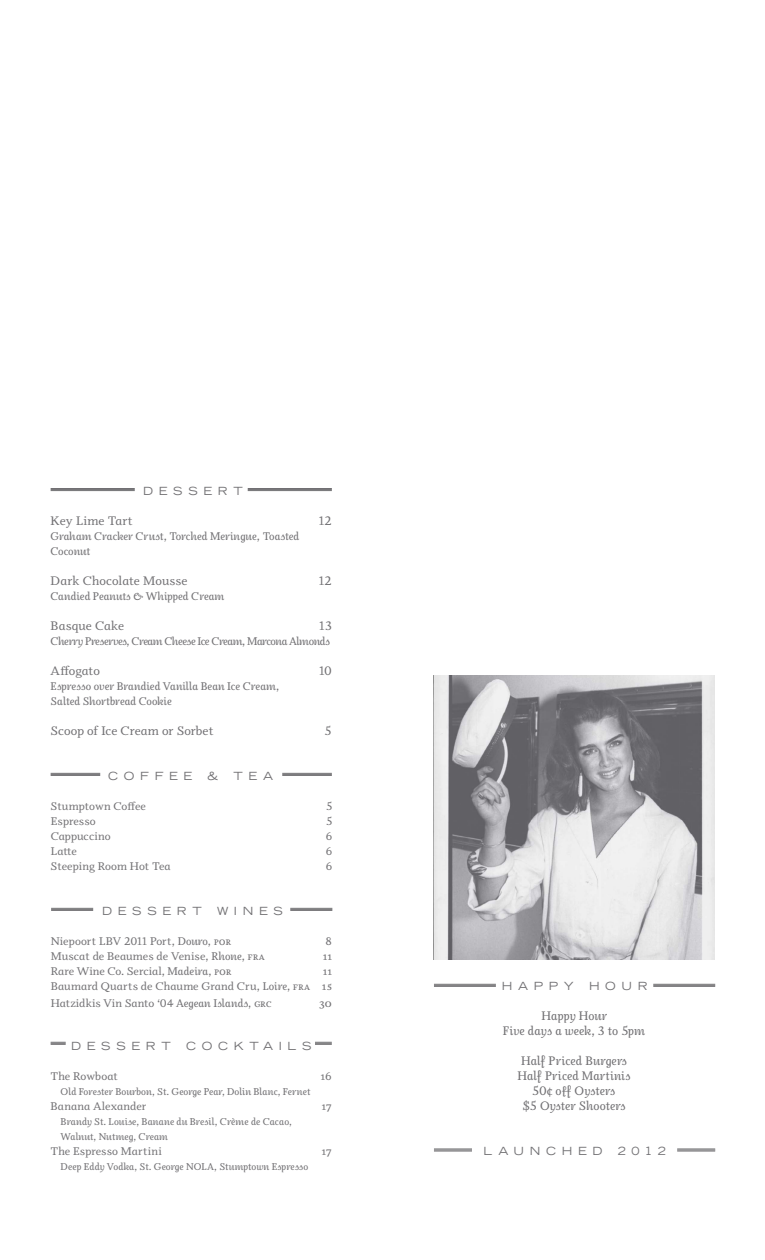
<style>
.page{position:relative;width:765px;height:1260px;background:#fff}
.page>*{position:absolute;margin:0;border:0;box-sizing:border-box;transform-origin:0 0}
.t1{font:italic 12.5px/15px "Odile Upright";letter-spacing:.005em;color:#717073;text-align:center}
.t2{font:12.5px "Odile";color:#717073}
.t3{font:12.38px "Odile";color:#717073}
.t4{font:11.25px/17.5px "Odile";color:#717073}
.t5{font:italic 11.25px/15px "Odile Upright";letter-spacing:-.005em;color:#717073}
.t6{font:expanded 11.25px "Trade Gothic LT Std";letter-spacing:.505em;color:#717073}
.t7{font:italic 11.25px "Odile Upright";letter-spacing:-.035em;color:#717073}
.t8{font:italic 10px/15px "Odile Upright";letter-spacing:.005em;color:#717073}
.s1{font-family:"Odile Upright";font-style:italic}
</style>
<div class="page">
<hr style="left:248px;top:488px;width:84px;height:1px;background:#717073">
<hr style="left:248px;top:489px;width:84px;height:1px;background:#717073">
<hr style="left:248px;top:490px;width:84px;height:1px;background:#717073">
<hr style="left:51px;top:488px;width:84px;height:1px;background:#717073">
<hr style="left:51px;top:489px;width:84px;height:1px;background:#717073">
<hr style="left:51px;top:490px;width:84px;height:1px;background:#717073">
<hr style="left:282px;top:773px;width:50px;height:1px;background:#717073">
<hr style="left:282px;top:774px;width:50px;height:1px;background:#717073">
<hr style="left:282px;top:775px;width:50px;height:1px;background:#717073">
<hr style="left:51px;top:773px;width:49px;height:1px;background:#717073">
<hr style="left:51px;top:774px;width:49px;height:1px;background:#717073">
<hr style="left:51px;top:775px;width:49px;height:1px;background:#717073">
<hr style="left:290px;top:908px;width:42px;height:1px;background:#717073">
<hr style="left:290px;top:909px;width:42px;height:1px;background:#717073">
<hr style="left:290px;top:910px;width:42px;height:1px;background:#717073">
<hr style="left:51px;top:908px;width:42px;height:1px;background:#717073">
<hr style="left:51px;top:909px;width:42px;height:1px;background:#717073">
<hr style="left:51px;top:910px;width:42px;height:1px;background:#717073">
<svg style="left:51px;top:1042px;width:15px;height:3px"></svg>
<svg style="left:315px;top:1042px;width:17px;height:3px"></svg>
<hr style="left:653px;top:984px;width:62px;height:1px;background:#717073">
<hr style="left:653px;top:985px;width:62px;height:1px;background:#717073">
<hr style="left:653px;top:986px;width:62px;height:1px;background:#717073">
<hr style="left:434px;top:984px;width:62px;height:1px;background:#717073">
<hr style="left:434px;top:985px;width:62px;height:1px;background:#717073">
<hr style="left:434px;top:986px;width:62px;height:1px;background:#717073">
<hr style="left:677px;top:1149px;width:38px;height:1px;background:#717073">
<hr style="left:677px;top:1150px;width:38px;height:1px;background:#717073">
<hr style="left:677px;top:1151px;width:38px;height:1px;background:#717073">
<hr style="left:434px;top:1149px;width:38px;height:1px;background:#717073">
<hr style="left:434px;top:1150px;width:38px;height:1px;background:#717073">
<hr style="left:434px;top:1151px;width:38px;height:1px;background:#717073">
<img style="left:433px;top:675px;width:281px;height:285px">
<p class="t6" style="left:143px;top:484px;width:101px">DESSERT</p>
<p class="t2" style="left:51px;top:512px;width:84px">Key Lime Tart</p>
<p class="t2" style="left:319px;top:512px;width:14px">12</p>
<p class="t5" style="left:51px;top:528px;width:250px">Graham Cracker Crust, Torched Meringue, Toasted<br>Coconut</p>
<p class="t2" style="left:51px;top:572px;width:138px">Dark Chocolate Mousse</p>
<p class="t2" style="left:319px;top:572px;width:14px">12</p>
<p class="t5" style="left:51px;top:588px;width:175px">Candied Peanuts &amp; Whipped Cream</p>
<p class="t2" style="left:51px;top:617px;width:75px">Basque Cake</p>
<p class="t2" style="left:319px;top:617px;width:14px">13</p>
<p class="t7" style="left:51px;top:634px;width:281px">Cherry Preserves, Cream Cheese Ice Cream, Marcona Almonds</p>
<p class="t2" style="left:51px;top:662px;width:51px">Affogato</p>
<p class="t2" style="left:319px;top:662px;width:14px">10</p>
<p class="t5" style="left:51px;top:678px;width:230px">Espresso over Brandied Vanilla Bean Ice Cream,<br>Salted Shortbread Cookie</p>
<p class="t2" style="left:51px;top:722px;width:165px">Scoop of Ice Cream or Sorbet</p>
<p class="t3" style="left:324px;top:723px;width:9px">5</p>
<p class="t6" style="left:108px;top:769px;width:85px">COFFEE</p>
<p class="t6" style="left:208px;top:769px;width:12px">&amp;</p>
<p class="t6" style="left:233px;top:769px;width:41px">TEA</p>
<p class="t4" style="left:51px;top:797px;width:97px">Stumptown Coffee</p>
<p class="t4" style="left:326px;top:797px;width:8px">5</p>
<p class="t4" style="left:51px;top:812px;width:46px">Espresso</p>
<p class="t4" style="left:326px;top:812px;width:8px">5</p>
<p class="t4" style="left:51px;top:827px;width:62px">Cappuccino</p>
<p class="t4" style="left:326px;top:827px;width:8px">6</p>
<p class="t4" style="left:51px;top:842px;width:28px">Latte</p>
<p class="t4" style="left:326px;top:842px;width:8px">6</p>
<p class="t4" style="left:51px;top:857px;width:122px">Steeping Room Hot Tea</p>
<p class="t4" style="left:326px;top:857px;width:8px">6</p>
<p class="t6" style="left:102px;top:904px;width:101px">DESSERT</p>
<p class="t6" style="left:217px;top:904px;width:67px">WINES</p>
<p class="t4" style="left:51px;top:932px;width:182px">Niepoort LBV 2011 Port, <span class="s1">Douro</span>, <span class="s1">por</span></p>
<p class="t4" style="left:326px;top:932px;width:8px">8</p>
<p class="t4" style="left:51px;top:947px;width:216px">Muscat de Beaumes de Venise, <span class="s1">Rhone, fra</span></p>
<p class="t5" style="left:323px;top:948px;width:11px">11</p>
<p class="t4" style="left:51px;top:962px;width:182px">Rare Wine Co. Sercial<span class="s1">, Madeira, por</span></p>
<p class="t5" style="left:323px;top:963px;width:11px">11</p>
<p class="t4" style="left:51px;top:977px;width:283px">Baumard Quarts de Chaume Grand Cru, <span class="s1">Loire, fra 15<br></span>Hatzidkis Vin Santo ‘04 <span class="s1">Aegean Islands, grc</span></p>
<p class="t5" style="left:319px;top:996px;width:14px">30</p>
<p class="t6" style="left:71px;top:1039px;width:101px">DESSERT</p>
<p class="t6" style="left:186px;top:1039px;width:127px">COCKTAILS</p>
<p class="t4" style="left:51px;top:1067px;width:69px">The Rowboat</p>
<p class="t4" style="left:321px;top:1067px;width:13px">16</p>
<p class="t8" style="left:61px;top:1084px;width:251px">Old Forester Bourbon, St. George Pear, Dolin Blanc, Fernet</p>
<p class="t4" style="left:51px;top:1097px;width:97px">Banana Alexander</p>
<p class="t4" style="left:321px;top:1097px;width:12px">17</p>
<p class="t8" style="left:61px;top:1114px;width:233px">Brandy St. Louise, Banane du Bresil, Crème de Cacao,<br>Walnut, Nutmeg, Cream</p>
<p class="t4" style="left:51px;top:1142px;width:113px">The Espresso Martini</p>
<p class="t4" style="left:321px;top:1142px;width:12px">17</p>
<p class="t8" style="left:61px;top:1159px;width:249px">Deep Eddy Vodka, St. George NOLA, Stumptown Espresso</p>
<p class="t6" style="left:502px;top:979px;width:73px">HAPPY</p>
<p class="t6" style="left:589px;top:979px;width:60px">HOUR</p>
<p class="t1" style="left:503px;top:1008px;width:144px">Happy Hour<br>Five days a week, 3 to 5pm</p>
<p class="t1" style="left:518px;top:1053px;width:115px">Half Priced Burgers<br>Half Priced Martinis<br>50¢ off Oysters<br>$5 Oyster Shooters</p>
<p class="t6" style="left:484px;top:1144px;width:120px">LAUNCHED</p>
<p class="t6" style="left:618px;top:1144px;width:50px">2012</p>
</div>
